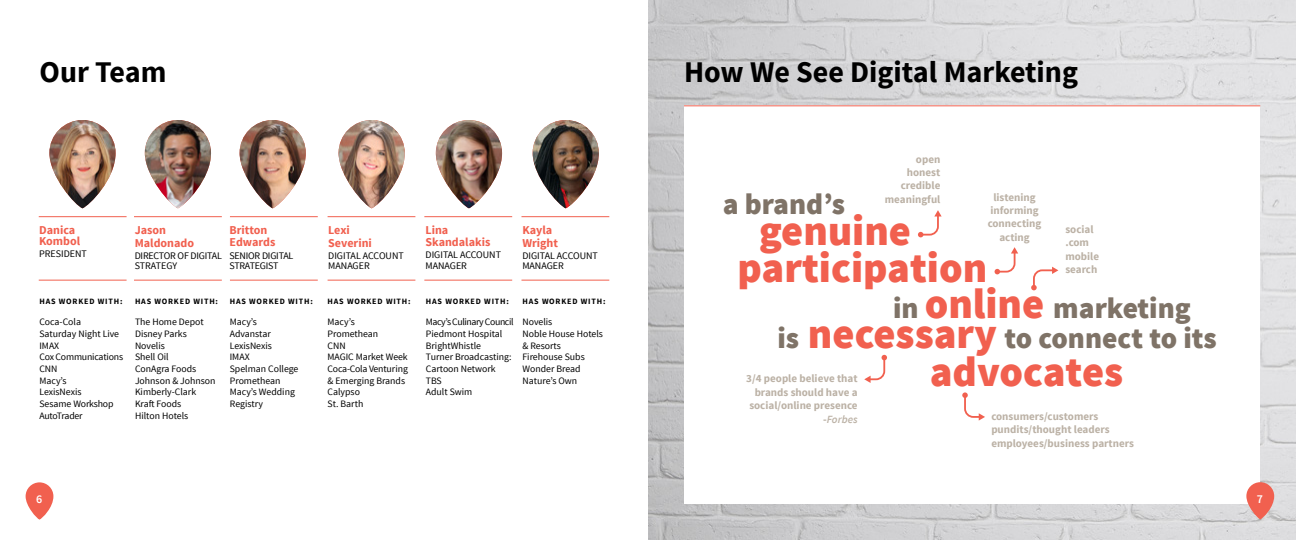
<style>
.page{position:relative;width:1296px;height:540px;background:#fff}
.page>*{position:absolute;margin:0;border:0;box-sizing:border-box;transform-origin:0 0}
.t1{font:900 42.2px/36.7px "Source Sans Pro";color:#f1604f}
.t2{font:700 30px "Source Sans Pro";color:#000}
.t3{font:900 29.4px/30.3px "Source Sans Pro";color:#7f7367}
.t4{font:700 12px/12.6px "Source Sans Pro";color:#f1604f}
.t5{font:600 12px "Source Sans Pro";color:#fff}
.t6{font:700 11px/13.2px "Source Sans Pro";color:#bcb2a6;text-align:right}
.t7{font:10px/10.7px "Source Sans Pro";letter-spacing:-.01em;color:#000}
.t8{font:9.8px/11.7px "Source Sans Pro";color:#000}
.t9{font:700 8.1px "Source Sans Pro";letter-spacing:.1em;color:#000}
.s1{font-size:42.2px;color:#f1604f}
.s2{font-weight:600;font-style:italic}
</style>
<div class="page">
<img style="left:648px;top:0;width:648px;height:540px">
<div style="left:684px;top:106px;width:576px;height:398px;background:#fff"></div>
<svg style="left:1246px;top:482px;width:28px;height:37px"></svg>
<svg style="left:26px;top:482px;width:27px;height:38px"></svg>
<img style="left:49px;top:120px;width:67px;height:88px;border-radius:33px">
<img style="left:145px;top:120px;width:66px;height:88px;border-radius:33px">
<img style="left:240px;top:120px;width:66px;height:88px;border-radius:33px">
<img style="left:339px;top:120px;width:66px;height:88px;border-radius:33px">
<img style="left:436px;top:120px;width:66px;height:88px;border-radius:33px">
<img style="left:533px;top:120px;width:66px;height:88px;border-radius:33px">
<hr style="left:39px;top:280px;width:88px;height:1px;background:#f1604f">
<hr style="left:39px;top:216px;width:88px;height:1px;background:#f1604f">
<hr style="left:134px;top:280px;width:88px;height:1px;background:#f1604f">
<hr style="left:134px;top:216px;width:88px;height:1px;background:#f1604f">
<hr style="left:230px;top:280px;width:88px;height:1px;background:#f1604f">
<hr style="left:230px;top:216px;width:88px;height:1px;background:#f1604f">
<hr style="left:328px;top:280px;width:87px;height:1px;background:#f1604f">
<hr style="left:424px;top:280px;width:88px;height:1px;background:#f1604f">
<hr style="left:521px;top:280px;width:88px;height:1px;background:#f1604f">
<hr style="left:328px;top:216px;width:87px;height:1px;background:#f1604f">
<hr style="left:424px;top:216px;width:88px;height:1px;background:#f1604f">
<hr style="left:521px;top:216px;width:88px;height:1px;background:#f1604f">
<hr style="left:684px;top:105px;width:576px;height:1px;background:#f1604f">
<svg style="left:918px;top:210px;width:24px;height:27px"></svg>
<svg style="left:864px;top:355px;width:23px;height:28px"></svg>
<svg style="left:962px;top:392px;width:23px;height:29px"></svg>
<svg style="left:995px;top:247px;width:23px;height:27px"></svg>
<svg style="left:1031px;top:267px;width:27px;height:23px"></svg>
<h2 class="t2" style="left:40px;top:53px;width:128px">Our Team</h2>
<h2 class="t2" style="left:684px;top:53px;width:396px">How We See Digital Marketing</h2>
<p class="t4" style="left:39px;top:225px;width:43px;line-height:11.2px">Danica<br>Kombol</p>
<p class="t7" style="left:39px;top:249px;width:49px">PRESIDENT</p>
<p class="t9" style="left:39px;top:296px;width:85px">HAS WORKED WITH:</p>
<p class="t8" style="left:39px;top:316px;width:85px">Coca-Cola<br>Saturday Night Live<br>IMAX<br>Cox Communications<br>CNN<br>Macy’s<br>LexisNexis<br>Sesame Workshop<br>AutoTrader</p>
<p class="t4" style="left:135px;top:224px;width:61px">Jason<br>Maldonado</p>
<p class="t7" style="left:135px;top:250px;width:89px">DIRECTOR OF DIGITAL<br>STRATEGY</p>
<p class="t4" style="left:229px;top:224px;width:47px">Britton<br>Edwards</p>
<p class="t7" style="left:229px;top:250px;width:65px;line-height:10px">SENIOR DIGITAL<br>STRATEGIST</p>
<p class="t9" style="left:135px;top:296px;width:85px">HAS WORKED WITH:</p>
<p class="t8" style="left:135px;top:316px;width:82px">The Home Depot<br>Disney Parks<br>Novelis<br>Shell Oil<br>ConAgra Foods<br>Johnson &amp; Johnson<br>Kimberly-Clark<br>Kraft Foods<br>Hilton Hotels</p>
<p class="t9" style="left:230px;top:296px;width:85px">HAS WORKED WITH:</p>
<p class="t8" style="left:230px;top:316px;width:70px">Macy’s<br>Advanstar<br>LexisNexis<br>IMAX<br>Spelman College<br>Promethean<br>Macy’s Wedding<br>Registry</p>
<p class="t4" style="left:328px;top:224px;width:45px">Lexi<br>Severini</p>
<p class="t7" style="left:328px;top:250px;width:77px">DIGITAL ACCOUNT<br>MANAGER</p>
<p class="t9" style="left:328px;top:296px;width:85px">HAS WORKED WITH:</p>
<p class="t8" style="left:328px;top:316px;width:82px">Macy’s<br>Promethean<br>CNN<br>MAGIC Market Week<br>Coca-Cola Venturing &amp; Emerging Brands<br>Calypso<br>St. Barth</p>
<p class="t4" style="left:426px;top:225px;width:66px;line-height:11.9px">Lina<br>Skandalakis</p>
<p class="t7" style="left:426px;top:250px;width:77px">DIGITAL ACCOUNT<br>MANAGER</p>
<p class="t4" style="left:522px;top:224px;width:37px">Kayla<br>Wright</p>
<p class="t7" style="left:522px;top:250px;width:77px">DIGITAL ACCOUNT<br>MANAGER</p>
<p class="t9" style="left:426px;top:296px;width:85px">HAS WORKED WITH:</p>
<p class="t8" style="left:426px;top:316px;width:89px">Macy’s Culinary Council<br>Piedmont Hospital<br>BrightWhistle<br>Turner Broadcasting:<br>Cartoon Network<br>TBS<br>Adult Swim</p>
<p class="t9" style="left:523px;top:296px;width:85px">HAS WORKED WITH:</p>
<p class="t8" style="left:523px;top:316px;width:82px">Novelis<br>Noble House Hotels &amp; Resorts<br>Firehouse Subs<br>Wonder Bread<br>Nature’s Own</p>
<p class="t6" style="left:885px;top:153px;width:57px">open honest credible meaningful</p>
<p class="t6" style="left:988px;top:191px;width:55px;text-align:center">listening informing connecting acting</p>
<h3 class="t3" style="left:723px;top:190px;width:124px">a brand’s</h3>
<h1 class="t1" style="left:737px;top:215px;width:251px;text-indent:22px">genuine participation</h1>
<h3 class="t3" style="left:777px;top:294px;width:441px;text-indent:116px">in <span class="s1">online</span> marketing is <span class="s1">necessary</span> to connect to its</h3>
<h1 class="t1" style="left:930px;top:356px;width:195px">advocates</h1>
<p class="t6" style="left:1065px;top:223px;width:35px;text-align:left">social .com mobile search</p>
<p class="t6" style="left:746px;top:372px;width:113px;line-height:13.5px">3/4 people believe that brands should have a social/online presence -<span class="s2">Forbes</span></p>
<p class="t6" style="left:991px;top:410px;width:144px;text-align:left">consumers/customers pundits/thought leaders employees/business partners</p>
<p class="t5" style="left:36px;top:491px;width:8px">6</p>
<p class="t5" style="left:1257px;top:491px;width:8px">7</p>
</div>
